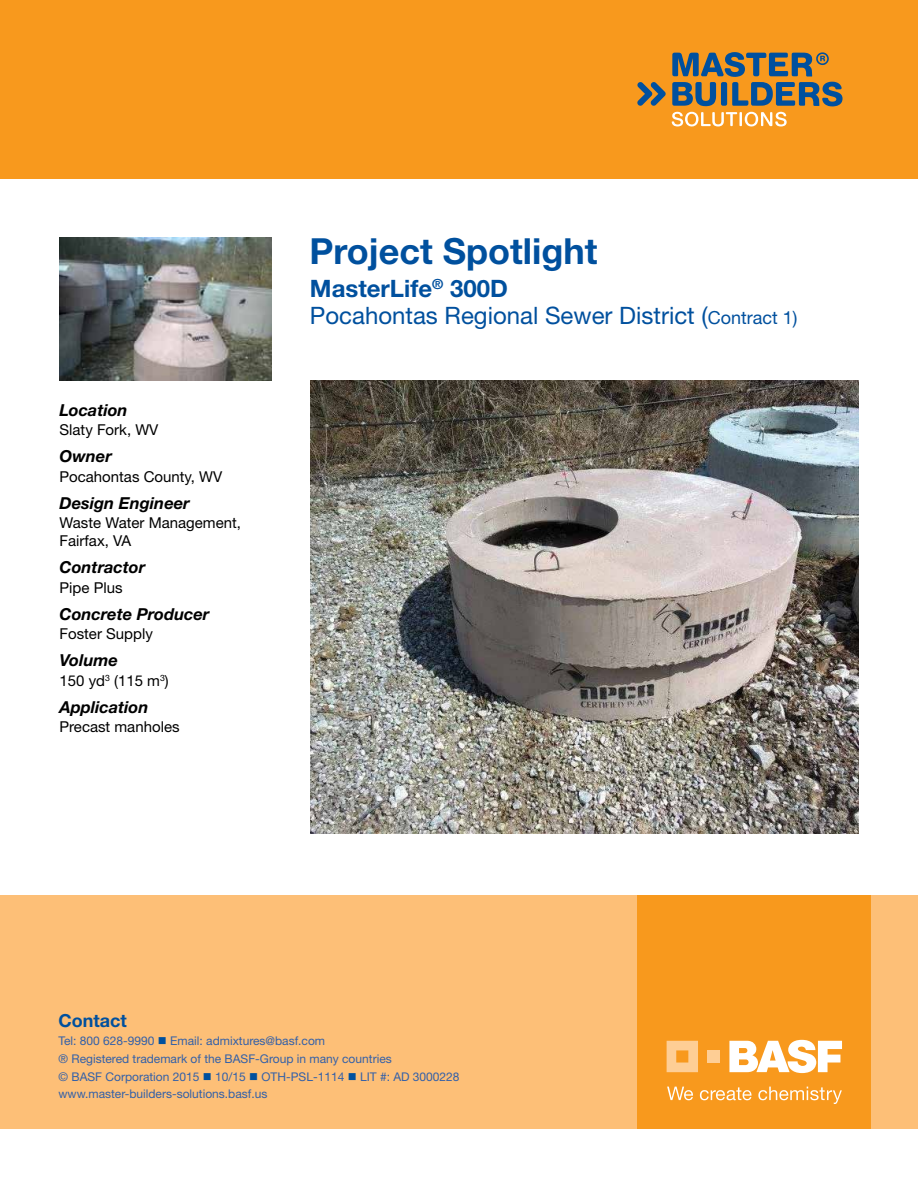
<style>
.page{position:relative;width:918px;height:1188px;background:#fff}
.page>*{position:absolute;margin:0;border:0;box-sizing:border-box;transform-origin:0 0}
.t1{font:700 36px "Helvetica Neue LT Std";color:#00509e}
.t2{font:24px/27px "Helvetica Neue LT Std";color:#00509e}
.t3{font:700 18px "Helvetica Neue LT Std";color:#00509e}
.t4{font:italic 700 16.5px "Helvetica Neue LT Std";color:#000}
.t5{font:15px/18px "Helvetica Neue LT Std";color:#000}
.t6{font:12px/17.9px "Helvetica Neue LT Std";color:#3360a8}
.s1{font-weight:700}
.s2{font-size:18px}
.s3{color:#00509e}
</style>
<div class="page">
<div style="left:0;top:895px;width:918px;height:233px;background:#fdbf77"></div>
<div style="left:637px;top:895px;width:234px;height:233px;background:#f8991d"></div>
<svg style="left:729px;top:1040px;width:113px;height:33px"></svg>
<svg style="left:667px;top:1041px;width:31px;height:31px"></svg>
<div style="left:708px;top:1050px;width:12px;height:13px;background:#fece95"></div>
<svg style="left:667px;top:1087px;width:26px;height:13px"></svg>
<svg style="left:700px;top:1087px;width:52px;height:13px"></svg>
<svg style="left:758px;top:1087px;width:84px;height:17px"></svg>
<div style="left:0;top:0;width:918px;height:179px;background:#f8991d"></div>
<svg style="left:637px;top:82px;width:29px;height:24px"></svg>
<svg style="left:672px;top:52px;width:171px;height:74px"></svg>
<img style="left:311px;top:381px;width:547px;height:452px">
<img style="left:60px;top:238px;width:212px;height:143px">
<h1 class="t1" style="left:309px;top:229px;width:289px">Project Spotlight</h1>
<h3 class="t4" style="left:60px;top:400px;width:70px">Location</h3>
<p class="t5" style="left:60px;top:421px;width:100px">Slaty Fork, WV</p>
<h3 class="t4" style="left:60px;top:446px;width:54px">Owner</h3>
<p class="t5" style="left:60px;top:467px;width:164px">Pocahontas County, WV</p>
<h3 class="t4" style="left:60px;top:493px;width:132px">Design Engineer</h3>
<p class="t5" style="left:60px;top:514px;width:183px">Waste Water Management,<br>Fairfax, VA</p>
<h3 class="t4" style="left:60px;top:557px;width:87px">Contractor</h3>
<p class="t5" style="left:60px;top:578px;width:65px">Pipe Plus</p>
<h3 class="t4" style="left:60px;top:604px;width:151px">Concrete Producer</h3>
<p class="t5" style="left:60px;top:625px;width:95px">Foster Supply</p>
<h3 class="t4" style="left:60px;top:650px;width:60px">Volume</h3>
<p class="t5" style="left:60px;top:671px;width:111px">150 yd<sup>3</sup> (115 m<sup>3</sup>)</p>
<h3 class="t4" style="left:60px;top:697px;width:90px">Application</h3>
<p class="t5" style="left:60px;top:718px;width:122px">Precast manholes</p>
<h2 class="t2" style="left:310px;top:274px;width:489px"><span class="s1">MasterLife</span><sup>®</sup> <span class="s1">300D<br></span>Pocahontas Regional Sewer District (<span class="s2">Contract 1)</span></h2>
<h3 class="t3" style="left:59px;top:1010px;width:70px">Contact</h3>
<p class="t6" style="left:59px;top:1032px;width:403px">Tel: 800 628-9990 <span class="s3">■</span> Email: admixtures@basf.com<br>® Registered trademark of the BASF-Group in many countries<br>© BASF Corporation 2015 <span class="s3">■</span> 10/15 <span class="s3">■</span> OTH-PSL-1114 <span class="s3">■</span> LIT #: AD 3000228 www.master-builders-solutions.basf.us</p>
</div>
